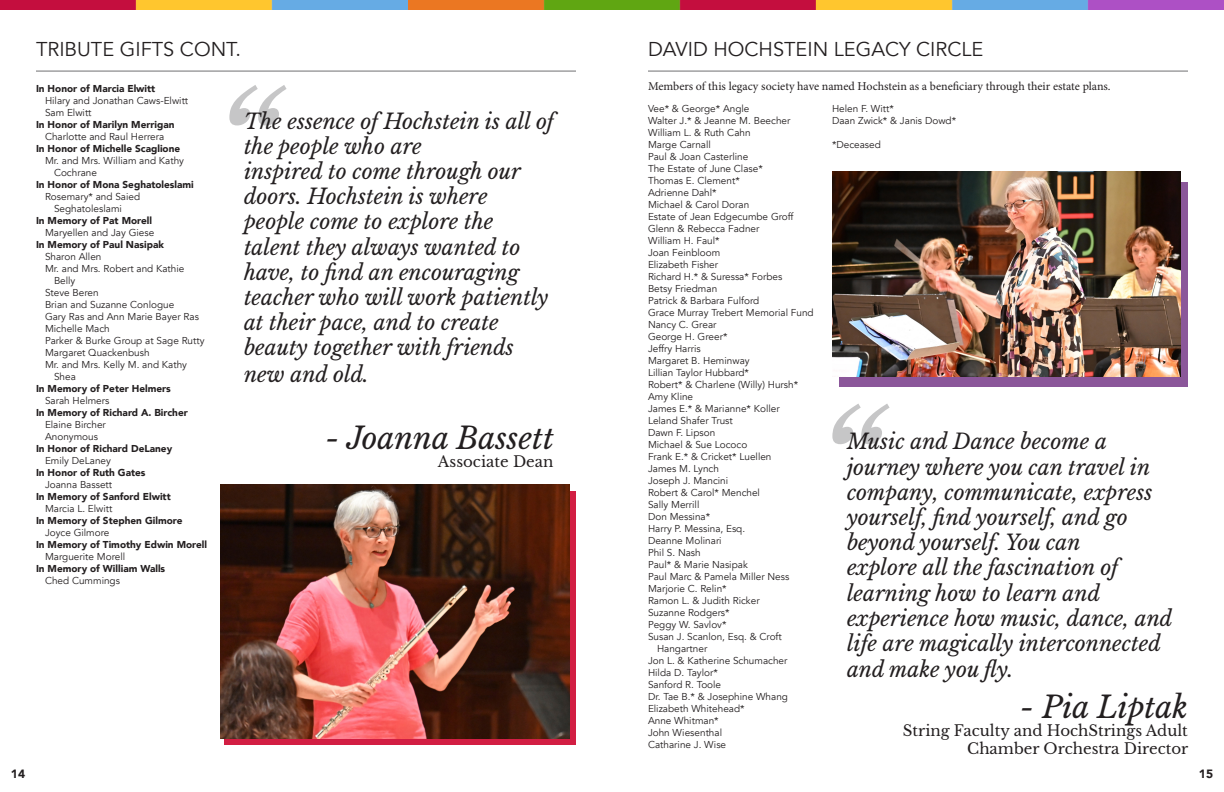
<style>
.page{position:relative;width:1224px;height:792px;background:#fff}
.page>*{position:absolute;margin:0;border:0;box-sizing:border-box;transform-origin:0 0}
.t1{font:italic 150px "Libre Baskerville";color:#707072}
.t2{font:italic 30px "Libre Baskerville";color:#231f20}
.t3{font:italic 21px/25.2px "Libre Baskerville";color:#231f20}
.t4{font:20px "Avenir";color:#231f20}
.t5{font:15px/18px "Libre Baskerville";color:#231f20;text-align:right}
.t6{font:12px "Minion Pro";color:#231f20}
.t7{font:900 12px "Avenir";color:#231f20}
.t8{font:10px "Avenir";color:#231f20}
.t9{font:900 10px "Avenir";color:#231f20}
</style>
<div class="page">
<div style="left:224px;top:491px;width:352px;height:254px;background:linear-gradient(to right,#d21e43,#d21e43)"></div>
<div style="left:840px;top:182px;width:348px;height:204px;background:#8b579a"></div>
<img style="left:0;top:0;width:1224px;height:9px">
<hr style="left:36px;top:71px;width:540px;height:1px;background:#707072">
<hr style="left:648px;top:71px;width:540px;height:1px;background:#707072">
<img style="left:832px;top:172px;width:349px;height:204px">
<img style="left:220px;top:485px;width:349px;height:253px">
<p class="t4" style="left:36px;top:37px;width:207px">TRIBUTE GIFTS CONT.</p>
<p class="t9" style="left:36px;top:80px;width:121px">In Honor of Marcia Elwitt</p>
<p class="t8" style="left:45px;top:94px;width:145px">Hilary and Jonathan Caws-Elwitt</p>
<p class="t8" style="left:45px;top:106px;width:48px">Sam Elwitt</p>
<p class="t9" style="left:36px;top:116px;width:140px">In Honor of Marilyn Merrigan</p>
<p class="t8" style="left:45px;top:130px;width:121px">Charlotte and Raul Herrera</p>
<p class="t9" style="left:36px;top:140px;width:146px">In Honor of Michelle Scaglione</p>
<p class="t8" style="left:45px;top:154px;width:141px">Mr. and Mrs. William and Kathy</p>
<p class="t8" style="left:54px;top:166px;width:44px">Cochrane</p>
<p class="t9" style="left:36px;top:176px;width:159px">In Honor of Mona Seghatoleslami</p>
<p class="t8" style="left:45px;top:190px;width:97px">Rosemary* and Saied</p>
<p class="t8" style="left:54px;top:202px;width:69px">Seghatoleslami</p>
<p class="t9" style="left:36px;top:212px;width:118px">In Memory of Pat Morell</p>
<p class="t8" style="left:45px;top:226px;width:111px">Maryellen and Jay Giese</p>
<p class="t9" style="left:36px;top:236px;width:129px">In Memory of Paul Nasipak</p>
<p class="t8" style="left:45px;top:250px;width:58px">Sharon Allen</p>
<p class="t8" style="left:45px;top:262px;width:141px">Mr. and Mrs. Robert and Kathie</p>
<p class="t8" style="left:54px;top:274px;width:23px">Belly</p>
<p class="t8" style="left:45px;top:286px;width:55px">Steve Beren</p>
<p class="t8" style="left:45px;top:298px;width:131px">Brian and Suzanne Conlogue</p>
<p class="t8" style="left:45px;top:310px;width:155px">Gary Ras and Ann Marie Bayer Ras</p>
<p class="t8" style="left:45px;top:322px;width:66px">Michelle Mach</p>
<p class="t8" style="left:45px;top:334px;width:161px">Parker &amp; Burke Group at Sage Rutty</p>
<p class="t8" style="left:45px;top:346px;width:106px">Margaret Quackenbush</p>
<p class="t8" style="left:45px;top:358px;width:144px">Mr. and Mrs. Kelly M. and Kathy</p>
<p class="t8" style="left:54px;top:370px;width:23px">Shea</p>
<p class="t9" style="left:36px;top:380px;width:136px">In Memory of Peter Helmers</p>
<p class="t8" style="left:45px;top:394px;width:66px">Sarah Helmers</p>
<p class="t9" style="left:36px;top:404px;width:153px">In Memory of Richard A. Bircher</p>
<p class="t8" style="left:45px;top:418px;width:62px">Elaine Bircher</p>
<p class="t8" style="left:45px;top:430px;width:55px">Anonymous</p>
<p class="t9" style="left:36px;top:440px;width:138px">In Honor of Richard DeLaney</p>
<p class="t8" style="left:45px;top:454px;width:67px">Emily DeLaney</p>
<p class="t9" style="left:36px;top:464px;width:111px">In Honor of Ruth Gates</p>
<p class="t8" style="left:45px;top:478px;width:69px">Joanna Bassett</p>
<p class="t9" style="left:36px;top:488px;width:136px">In Memory of Sanford Elwitt</p>
<p class="t8" style="left:45px;top:502px;width:69px">Marcia L. Elwitt</p>
<p class="t9" style="left:36px;top:512px;width:148px">In Memory of Stephen Gilmore</p>
<p class="t8" style="left:45px;top:526px;width:66px">Joyce Gilmore</p>
<p class="t9" style="left:36px;top:536px;width:173px">In Memory of Timothy Edwin Morell</p>
<p class="t8" style="left:45px;top:550px;width:82px">Marguerite Morell</p>
<p class="t9" style="left:36px;top:560px;width:131px">In Memory of William Walls</p>
<p class="t8" style="left:45px;top:574px;width:77px">Ched Cummings</p>
<h1 class="t1" style="left:209px;top:64px;width:68px">“</h1>
<p class="t3" style="left:244px;top:109px;width:311px">The essence of Hochstein is all of the people who are</p>
<p class="t3" style="left:244px;top:159px;width:278px">inspired to come through our doors. Hochstein is where</p>
<p class="t3" style="left:244px;top:209px;width:251px">people come to explore the</p>
<p class="t3" style="left:244px;top:235px;width:306px">talent they always wanted to have, to find an encouraging teacher who will work patiently at their pace, and to create</p>
<p class="t3" style="left:244px;top:335px;width:271px;line-height:26.4px">beauty together with friends new and old.</p>
<p class="t2" style="left:325px;top:420px;width:230px">- Joanna Bassett</p>
<p class="t5" style="left:438px;top:453px;width:117px">Associate Dean</p>
<p class="t4" style="left:648px;top:37px;width:337px">DAVID HOCHSTEIN LEGACY CIRCLE</p>
<p class="t6" style="left:648px;top:79px;width:464px">Members of this legacy society have named Hochstein as a beneficiary through their estate plans.</p>
<p class="t8" style="left:648px;top:103px;width:103px">Vee* &amp; George* Angle</p>
<p class="t8" style="left:648px;top:115px;width:144px">Walter J.* &amp; Jeanne M. Beecher</p>
<p class="t8" style="left:648px;top:127px;width:104px">William L. &amp; Ruth Cahn</p>
<p class="t8" style="left:648px;top:139px;width:64px">Marge Carnall</p>
<p class="t8" style="left:648px;top:151px;width:102px">Paul &amp; Joan Casterline</p>
<p class="t8" style="left:648px;top:163px;width:116px">The Estate of June Clase*</p>
<p class="t8" style="left:648px;top:175px;width:93px">Thomas E. Clement*</p>
<p class="t8" style="left:648px;top:187px;width:70px">Adrienne Dahl*</p>
<p class="t8" style="left:648px;top:199px;width:103px">Michael &amp; Carol Doran</p>
<p class="t8" style="left:648px;top:211px;width:147px">Estate of Jean Edgecumbe Groff</p>
<p class="t8" style="left:648px;top:223px;width:113px">Glenn &amp; Rebecca Fadner</p>
<p class="t8" style="left:648px;top:235px;width:73px">William H. Faul*</p>
<p class="t8" style="left:648px;top:247px;width:74px">Joan Feinbloom</p>
<p class="t8" style="left:648px;top:259px;width:72px">Elizabeth Fisher</p>
<p class="t8" style="left:648px;top:271px;width:136px">Richard H.* &amp; Suressa* Forbes</p>
<p class="t8" style="left:648px;top:283px;width:71px">Betsy Friedman</p>
<p class="t8" style="left:648px;top:295px;width:113px">Patrick &amp; Barbara Fulford</p>
<p class="t8" style="left:648px;top:307px;width:167px">Grace Murray Trebert Memorial Fund</p>
<p class="t8" style="left:648px;top:319px;width:70px">Nancy C. Grear</p>
<p class="t8" style="left:648px;top:331px;width:81px">George H. Greer*</p>
<p class="t8" style="left:648px;top:343px;width:54px">Jeffry Harris</p>
<p class="t8" style="left:648px;top:355px;width:103px">Margaret B. Heminway</p>
<p class="t8" style="left:648px;top:367px;width:103px">Lillian Taylor Hubbard*</p>
<p class="t8" style="left:648px;top:379px;width:152px">Robert* &amp; Charlene (Willy) Hursh*</p>
<p class="t8" style="left:648px;top:391px;width:47px">Amy Kline</p>
<p class="t8" style="left:648px;top:403px;width:133px">James E.* &amp; Marianne* Koller</p>
<p class="t8" style="left:648px;top:415px;width:86px">Leland Shafer Trust</p>
<p class="t8" style="left:648px;top:427px;width:69px">Dawn F. Lipson</p>
<p class="t8" style="left:648px;top:439px;width:101px">Michael &amp; Sue Lococo</p>
<p class="t8" style="left:648px;top:451px;width:125px">Frank E.* &amp; Cricket* Luellen</p>
<p class="t8" style="left:648px;top:463px;width:72px">James M. Lynch</p>
<p class="t8" style="left:648px;top:475px;width:82px">Joseph J. Mancini</p>
<p class="t8" style="left:648px;top:487px;width:114px">Robert &amp; Carol* Menchel</p>
<p class="t8" style="left:648px;top:499px;width:53px">Sally Merrill</p>
<p class="t8" style="left:648px;top:511px;width:64px">Don Messina*</p>
<p class="t8" style="left:648px;top:523px;width:99px">Harry P. Messina, Esq.</p>
<p class="t8" style="left:648px;top:535px;width:75px">Deanne Molinari</p>
<p class="t8" style="left:648px;top:547px;width:54px">Phil S. Nash</p>
<p class="t8" style="left:648px;top:559px;width:101px">Paul* &amp; Marie Nasipak</p>
<p class="t8" style="left:648px;top:571px;width:143px">Paul Marc &amp; Pamela Miller Ness</p>
<p class="t8" style="left:648px;top:583px;width:80px">Marjorie C. Relin*</p>
<p class="t8" style="left:648px;top:595px;width:113px">Ramon L. &amp; Judith Ricker</p>
<p class="t8" style="left:648px;top:607px;width:83px">Suzanne Rodgers*</p>
<p class="t8" style="left:648px;top:619px;width:80px">Peggy W. Savlov*</p>
<p class="t8" style="left:648px;top:631px;width:135px">Susan J. Scanlon, Esq. &amp; Croft</p>
<p class="t8" style="left:657px;top:643px;width:52px">Hangartner</p>
<p class="t8" style="left:648px;top:655px;width:141px">Jon L. &amp; Katherine Schumacher</p>
<p class="t8" style="left:648px;top:667px;width:71px">Hilda D. Taylor*</p>
<p class="t8" style="left:648px;top:679px;width:75px">Sanford R. Toole</p>
<p class="t8" style="left:648px;top:691px;width:142px">Dr. Tae B.* &amp; Josephine Whang</p>
<p class="t8" style="left:648px;top:703px;width:98px">Elizabeth Whitehead*</p>
<p class="t8" style="left:648px;top:715px;width:72px">Anne Whitman*</p>
<p class="t8" style="left:648px;top:727px;width:76px">John Wiesenthal</p>
<p class="t8" style="left:648px;top:739px;width:80px">Catharine J. Wise</p>
<p class="t8" style="left:832px;top:103px;width:64px">Helen F. Witt*</p>
<p class="t8" style="left:832px;top:115px;width:126px">Daan Zwick* &amp; Janis Dowd*</p>
<p class="t8" style="left:832px;top:139px;width:50px">*Deceased</p>
<h1 class="t1" style="left:812px;top:383px;width:68px">“</h1>
<p class="t3" style="left:847px;top:429px;width:262px">Music and Dance become a</p>
<p class="t3" style="left:847px;top:455px;width:307px;text-align:justify">journey where you can travel in company, communicate, express yourself, find yourself, and go</p>
<p class="t3" style="left:847px;top:530px;width:235px">beyond yourself. You can</p>
<p class="t3" style="left:847px;top:555px;width:273px">explore all the fascination of</p>
<p class="t3" style="left:847px;top:581px;width:255px">learning how to learn and</p>
<p class="t3" style="left:847px;top:605px;width:327px;line-height:25.8px">experience how music, dance, and life are magically interconnected and make you fly.</p>
<p class="t2" style="left:1020px;top:689px;width:169px">- Pia Liptak</p>
<p class="t5" style="left:903px;top:722px;width:287px">String Faculty and HochStrings Adult<br>Chamber Orchestra Director</p>
<p class="t7" style="left:11px;top:764px;width:16px">14</p>
<p class="t7" style="left:1199px;top:764px;width:16px">15</p>
</div>
